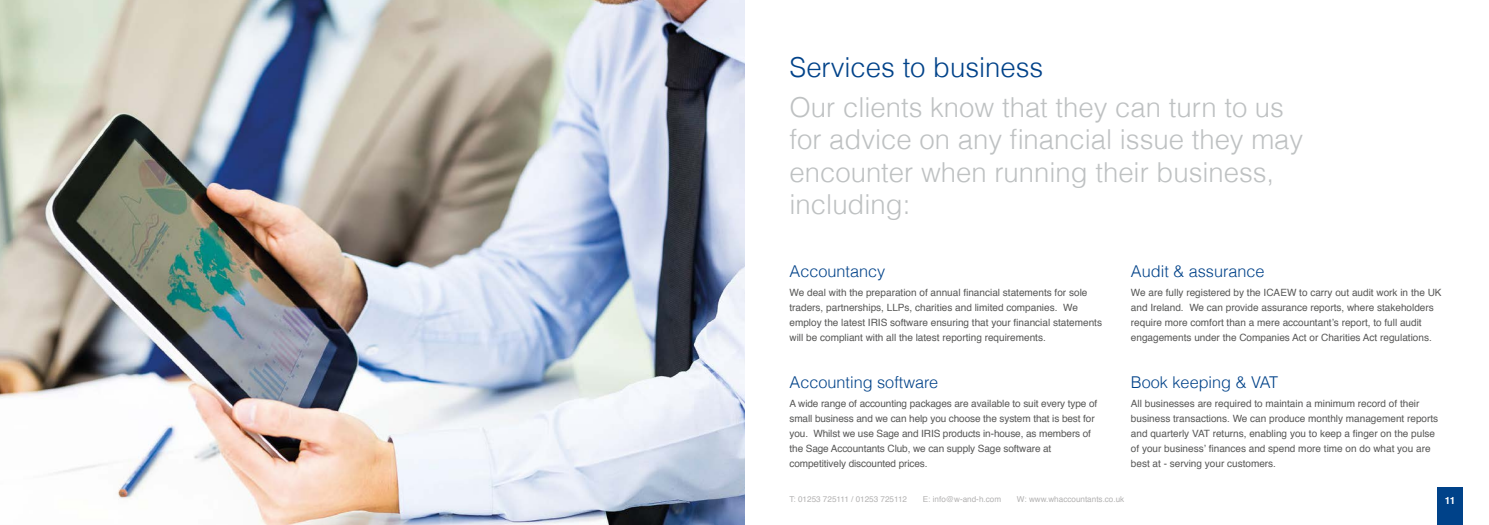
<style>
.page{position:relative;width:1489px;height:525px;background:#fff}
.page>*{position:absolute;margin:0;border:0;box-sizing:border-box;transform-origin:0 0}
.t1{font:300 27.5px/32.5px "Helvetica";color:#bec1c2}
.t2{font:300 27.5px "Helvetica";color:#004289}
.t3{font:300 16.25px "Helvetica";color:#004289}
.t4{font:10px/15px "Helvetica";color:#575756}
.t5{font:700 10px "Helvetica";color:#fff}
.t6{font:8.12px "Helvetica";color:#b3b2b2}
</style>
<div class="page">
<img style="left:0;top:0;width:744px;height:524px">
<div style="left:1436px;top:487px;width:26px;height:37px;background:#004289"></div>
<h1 class="t2" style="left:789px;top:50px;width:255px">Services to business</h1>
<h1 class="t1" style="left:789px;top:90px;width:515px">Our clients know that they can turn to us for advice on any financial issue they may encounter when running their business, including:</h1>
<h2 class="t3" style="left:789px;top:261px;width:97px">Accountancy</h2>
<p class="t4" style="left:789px;top:285px;width:314px">We deal with the preparation of annual financial statements for sole traders, partnerships, LLPs, charities and limited companies. We employ the latest IRIS software ensuring that your financial statements will be compliant with all the latest reporting requirements.</p>
<h2 class="t3" style="left:789px;top:372px;width:150px">Accounting software</h2>
<p class="t4" style="left:789px;top:396px;width:309px">A wide range of accounting packages are available to suit every type of small business and we can help you choose the system that is best for you. Whilst we use Sage and IRIS products in-house, as members of the Sage Accountants Club, we can supply Sage software at competitively discounted prices.</p>
<h2 class="t3" style="left:1130px;top:261px;width:135px">Audit &amp; assurance</h2>
<p class="t4" style="left:1130px;top:285px;width:312px">We are fully registered by the ICAEW to carry out audit work in the UK and Ireland. We can provide assurance reports, where stakeholders require more comfort than a mere accountant’s report, to full audit engagements under the Companies Act or Charities Act regulations.</p>
<h2 class="t3" style="left:1130px;top:372px;width:149px">Book keeping &amp; VAT</h2>
<p class="t4" style="left:1130px;top:396px;width:309px">All businesses are required to maintain a minimum record of their business transactions. We can produce monthly management reports and quarterly VAT returns, enabling you to keep a finger on the pulse of your business’ finances and spend more time on do what you are best at - serving your customers.</p>
<p class="t6" style="left:789px;top:492px;width:119px">T: 01253 725111 / 01253 725112</p>
<p class="t6" style="left:922px;top:492px;width:80px">E: info@w-and-h.com</p>
<p class="t6" style="left:1016px;top:492px;width:109px">W: www.whaccountants.co.uk</p>
<p class="t5" style="left:1444px;top:492px;width:12px">11</p>
</div>
